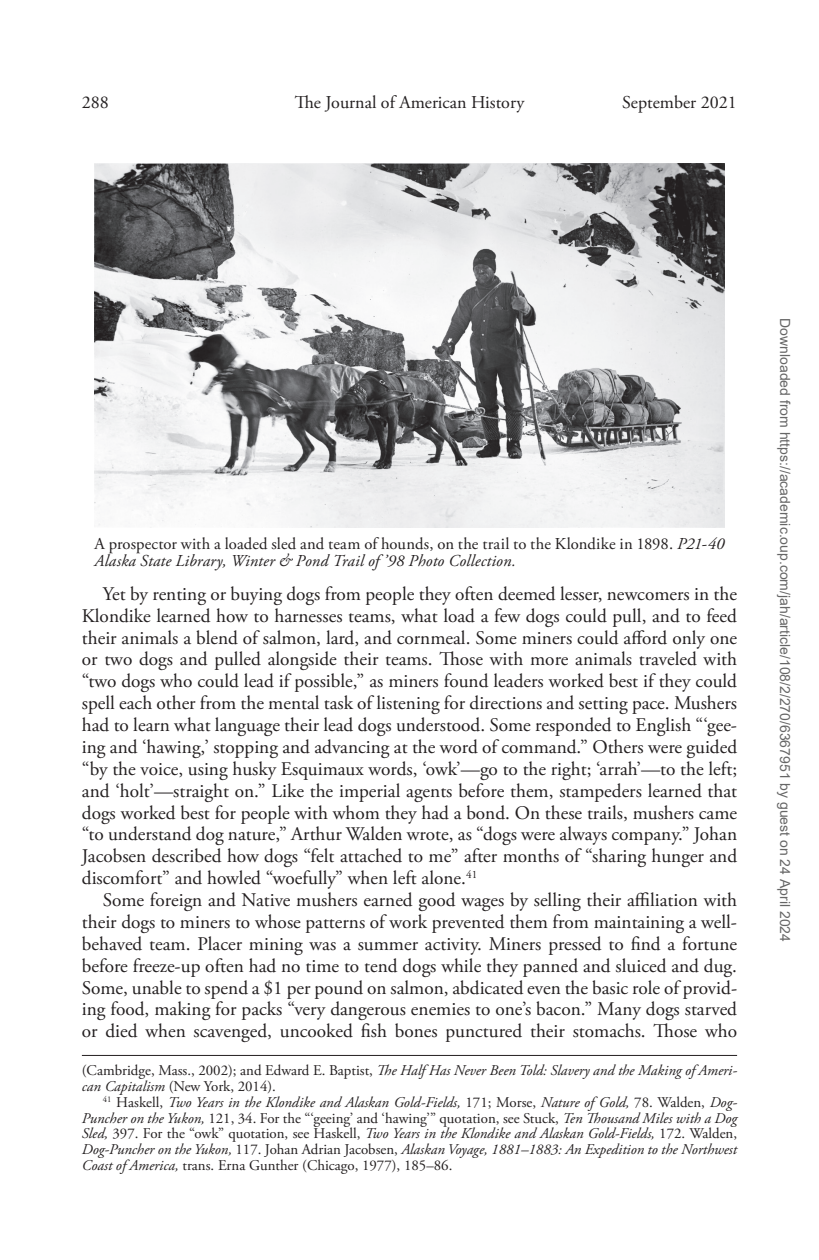
<style>
.page{position:relative;width:819px;height:1260px;background:#fff}
.page>*{position:absolute;margin:0;border:0;box-sizing:border-box;transform-origin:0 0}
.t1{font:19.25px/21.9px "Adobe Garamond Pro";color:#231f20;text-align:justify}
.t2{font:18.03px "Adobe Garamond Pro";color:#231f20}
.t3{font:16.62px/17.5px "Adobe Garamond Pro";color:#231f20}
.t4{font:italic 14.88px/15.8px "Adobe Garamond Pro";color:#231f20}
.t5{font:14px "Arial";color:#666}
.s1{font-style:italic}
.s2{font-style:normal}
</style>
<div class="page">
<img style="left:94px;top:164px;width:631px;height:364px">
<hr style="left:82px;top:1055px;width:655px;height:1px;background:#231f20">
<p class="t2" style="left:82px;top:92px;width:29px">288</p>
<p class="t2" style="left:295px;top:91px;width:231px">The Journal of American History</p>
<p class="t2" style="left:622px;top:92px;width:116px">September 2021</p>
<p class="t3" style="left:94px;top:535px;width:632px">A prospector with a loaded sled and team of hounds, on the trail to the Klondike in 1898. <span class="s1">P21-40<br>Alaska State Library, Winter &amp; Pond Trail of ’98 Photo Collection.</span></p>
<p class="t1" style="left:82px;top:583px;width:657px;text-indent:21px">Yet by renting or buying dogs from people they often deemed lesser, newcomers in the Klondike learned how to harnesses teams, what load a few dogs could pull, and to feed their animals a blend of salmon, lard, and cornmeal. Some miners could afford only one or two dogs and pulled alongside their teams. Those with more animals traveled with “two dogs who could lead if possible,” as miners found leaders worked best if they could spell each other from the mental task of listening for directions and setting pace. Mushers had to learn what language their lead dogs understood. Some responded to English “‘gee&shy;ing and ‘hawing,’ stopping and advancing at the word of command.” Others were guided “by the voice, using husky Esquimaux words, ‘owk’—go to the right; ‘arrah’—to the left; and ‘holt’—straight on.” Like the imperial agents before them, stampeders learned that dogs worked best for people with whom they had a bond. On these trails, mushers came “to understand dog nature,” Arthur Walden wrote, as “dogs were always company.” Johan Jacobsen described how dogs “felt attached to me” after months of “sharing hunger and discomfort” and howled “woefully” when left alone.<sup>41</sup></p>
<p class="t1" style="left:82px;top:890px;width:657px;text-indent:21px">Some foreign and Native mushers earned good wages by selling their affiliation with their dogs to miners to whose patterns of work prevented them from maintaining a well&shy;behaved team. Placer mining was a summer activity. Miners pressed to find a fortune before freeze-up often had no time to tend dogs while they panned and sluiced and dug.<br>Some, unable to spend a $1 per pound on salmon, abdicated even the basic role of provid&shy;ing food, making for packs “very dangerous enemies to one’s bacon.” Many dogs starved or died when scavenged, uncooked fish bones punctured their stomachs. Those who</p>
<p class="t4" style="left:82px;top:1063px;width:657px"><span class="s2">(Cambridge, Mass., 2002); and Edward E. Baptist,</span> The Half Has Never Been Told: Slavery and the Making of Ameri&shy;can Capitalism <span class="s2">(New York, 2014).</span></p>
<p class="t4" style="left:82px;top:1095px;width:657px;text-align:justify;text-indent:21px"><sup>41</sup> <span class="s2">Haskell,</span> Two Years in the Klondike and Alaskan Gold-Fields, <span class="s2">171; Morse,</span> Nature of Gold, <span class="s2">78. Walden,</span> Dog-Puncher on the Yukon, <span class="s2">121, 34. For the “‘geeing’ and ‘hawing’” quotation, see Stuck,</span> Ten Thousand Miles with a Dog Sled, <span class="s2">397. For the “owk” quotation, see Haskell,</span> Two Years in the Klondike and Alaskan Gold-Fields, <span class="s2">172. Walden, </span>Dog-Puncher on the Yukon, <span class="s2">117. Johan Adrian Jacobsen,</span> Alaskan Voyage, 1881–1883: An Expedition to the Northwest Coast of America, <span class="s2">trans. Erna Gunther (Chicago, 1977), 185–86.</span></p>
<p class="t5" style="left:790px;top:318px;width:625px;rotate:90deg">Downloaded from https://academic.oup.com/jah/article/108/2/270/6367951 by guest on 24 April 2024</p>
</div>
